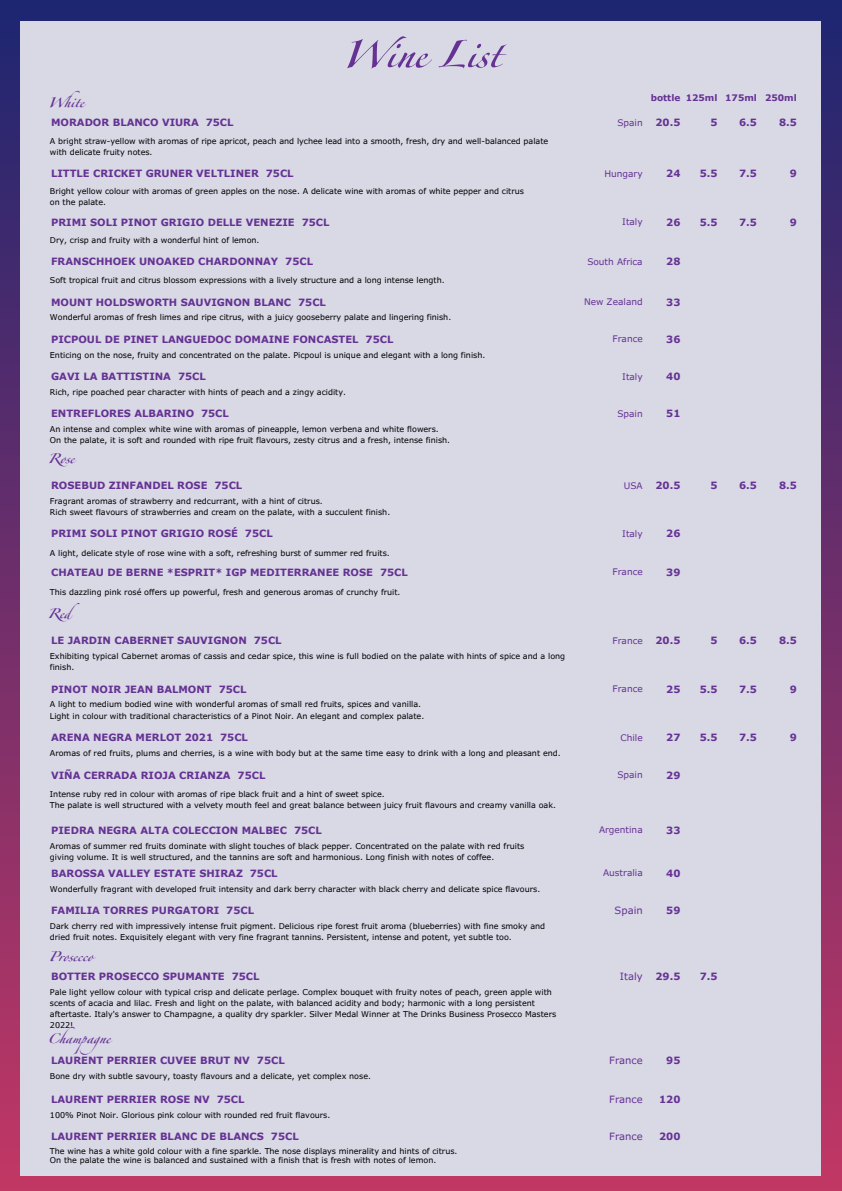
<style>
.page{position:relative;width:842px;height:1191px;background:#fff}
.page>*{position:absolute;margin:0;border:0;box-sizing:border-box;transform-origin:0 0}
.t1{font:60px "Zapfino Forte LT Pro";color:#653294}
.t2{font:22px "Zapfino Forte LT Pro";color:#653294}
.t3{font:700 10px "Verdana Pro";color:#653294}
.t4{font:10px "Verdana Pro";color:#653294}
.t5{font:9px "Verdana Pro";color:#653294}
.t6{font:700 9px "Verdana Pro";color:#653294}
.t7{font:8px/11.2px "Verdana Pro";color:#000}
</style>
<div class="page">
<div style="left:0;top:0;width:842px;height:1190px;background:linear-gradient(to bottom,#1d2571,#c23865)"></div>
<div style="left:20px;top:21px;width:801px;height:1153px;background:#d9d8e5"></div>
<h2 class="t2" style="left:48px;top:86px;width:37px">White</h2>
<h1 class="t1" style="left:342px;top:11px;width:160px">Wine List</h1>
<p class="t6" style="left:651px;top:92px;width:148px">bottle 125ml 175ml 250ml</p>
<p class="t3" style="left:51px;top:116px;width:184px">MORADOR BLANCO VIURA 75CL</p>
<p class="t5" style="left:617px;top:117px;width:27px">Spain</p>
<p class="t3" style="left:655px;top:116px;width:26px">20.5</p>
<p class="t3" style="left:710px;top:116px;width:9px">5</p>
<p class="t3" style="left:739px;top:116px;width:19px">6.5</p>
<p class="t3" style="left:779px;top:116px;width:19px">8.5</p>
<p class="t7" style="left:50px;top:135px;width:500px">A bright straw-yellow with aromas of ripe apricot, peach and lychee lead into a smooth, fresh, dry and well-balanced palate with delicate fruity notes.</p>
<p class="t3" style="left:51px;top:167px;width:244px">LITTLE CRICKET GRUNER VELTLINER 75CL</p>
<p class="t5" style="left:604px;top:167px;width:40px">Hungary</p>
<p class="t3" style="left:666px;top:167px;width:16px">24</p>
<p class="t3" style="left:700px;top:167px;width:19px">5.5</p>
<p class="t3" style="left:739px;top:167px;width:19px">7.5</p>
<p class="t3" style="left:790px;top:167px;width:9px">9</p>
<p class="t7" style="left:50px;top:185px;width:476px">Bright yellow colour with aromas of green apples on the nose. A delicate wine with aromas of white pepper and citrus on the palate.</p>
<p class="t3" style="left:51px;top:216px;width:280px">PRIMI SOLI PINOT GRIGIO DELLE VENEZIE 75CL</p>
<p class="t5" style="left:622px;top:216px;width:22px">Italy</p>
<p class="t3" style="left:666px;top:216px;width:16px">26</p>
<p class="t3" style="left:700px;top:216px;width:19px">5.5</p>
<p class="t3" style="left:739px;top:216px;width:19px">7.5</p>
<p class="t3" style="left:790px;top:216px;width:9px">9</p>
<p class="t7" style="left:50px;top:234px;width:211px">Dry, crisp and fruity with a wonderful hint of lemon.</p>
<p class="t3" style="left:51px;top:255px;width:263px">FRANSCHHOEK UNOAKED CHARDONNAY 75CL</p>
<p class="t5" style="left:587px;top:255px;width:57px">South Africa</p>
<p class="t3" style="left:666px;top:255px;width:16px">28</p>
<p class="t7" style="left:50px;top:274px;width:396px">Soft tropical fruit and citrus blossom expressions with a lively structure and a long intense length.</p>
<p class="t3" style="left:51px;top:295px;width:276px">MOUNT HOLDSWORTH SAUVIGNON BLANC 75CL</p>
<p class="t5" style="left:584px;top:296px;width:60px">New Zealand</p>
<p class="t3" style="left:666px;top:295px;width:16px">33</p>
<p class="t7" style="left:50px;top:311px;width:403px">Wonderful aromas of fresh limes and ripe citrus, with a juicy gooseberry palate and lingering finish.</p>
<p class="t3" style="left:51px;top:333px;width:344px">PICPOUL DE PINET LANGUEDOC DOMAINE FONCASTEL 75CL</p>
<p class="t5" style="left:613px;top:333px;width:32px">France</p>
<p class="t3" style="left:666px;top:333px;width:16px">36</p>
<p class="t7" style="left:50px;top:349px;width:437px">Enticing on the nose, fruity and concentrated on the palate. Picpoul is unique and elegant with a long finish.</p>
<p class="t3" style="left:51px;top:370px;width:156px">GAVI LA BATTISTINA 75CL</p>
<p class="t5" style="left:622px;top:370px;width:22px">Italy</p>
<p class="t3" style="left:666px;top:370px;width:16px">40</p>
<p class="t7" style="left:50px;top:386px;width:298px">Rich, ripe poached pear character with hints of peach and a zingy acidity.</p>
<p class="t3" style="left:51px;top:407px;width:179px">ENTREFLORES ALBARINO 75CL</p>
<p class="t5" style="left:617px;top:407px;width:27px">Spain</p>
<p class="t3" style="left:666px;top:407px;width:16px">51</p>
<p class="t7" style="left:50px;top:423px;width:402px">An intense and complex white wine with aromas of pineapple, lemon verbena and white flowers.<br>On the palate, it is soft and rounded with ripe fruit flavours, zesty citrus and a fresh, intense finish.</p>
<p class="t3" style="left:51px;top:479px;width:193px">ROSEBUD ZINFANDEL ROSE 75CL</p>
<p class="t5" style="left:624px;top:479px;width:20px">USA</p>
<p class="t3" style="left:655px;top:479px;width:26px">20.5</p>
<p class="t3" style="left:710px;top:479px;width:9px">5</p>
<p class="t3" style="left:739px;top:479px;width:19px">6.5</p>
<p class="t3" style="left:779px;top:479px;width:19px">8.5</p>
<p class="t7" style="left:50px;top:495px;width:342px">Fragrant aromas of strawberry and redcurrant, with a hint of citrus.<br>Rich sweet flavours of strawberries and cream on the palate, with a succulent finish.</p>
<p class="t3" style="left:51px;top:527px;width:223px">PRIMI SOLI PINOT GRIGIO ROSÉ 75CL</p>
<p class="t5" style="left:622px;top:528px;width:22px">Italy</p>
<p class="t3" style="left:666px;top:527px;width:16px">26</p>
<p class="t7" style="left:50px;top:547px;width:341px">A light, delicate style of rose wine with a soft, refreshing burst of summer red fruits.</p>
<p class="t3" style="left:51px;top:565px;width:358px">CHATEAU DE BERNE *ESPRIT* IGP MEDITERRANEE ROSE 75CL</p>
<p class="t5" style="left:613px;top:566px;width:32px">France</p>
<p class="t3" style="left:666px;top:565px;width:16px">39</p>
<p class="t7" style="left:50px;top:585px;width:352px">This dazzling pink rosé offers up powerful, fresh and generous aromas of crunchy fruit.</p>
<h2 class="t2" style="left:48px;top:443px;width:28px">Rose</h2>
<h2 class="t2" style="left:48px;top:598px;width:25px">Red</h2>
<p class="t3" style="left:51px;top:634px;width:232px">LE JARDIN CABERNET SAUVIGNON 75CL</p>
<p class="t5" style="left:613px;top:634px;width:32px">France</p>
<p class="t3" style="left:655px;top:634px;width:26px">20.5</p>
<p class="t3" style="left:710px;top:634px;width:9px">5</p>
<p class="t3" style="left:739px;top:634px;width:19px">6.5</p>
<p class="t3" style="left:779px;top:634px;width:19px">8.5</p>
<p class="t7" style="left:50px;top:650px;width:517px">Exhibiting typical Cabernet aromas of cassis and cedar spice, this wine is full bodied on the palate with hints of spice and a long finish.</p>
<p class="t3" style="left:51px;top:682px;width:197px">PINOT NOIR JEAN BALMONT 75CL</p>
<p class="t5" style="left:613px;top:683px;width:32px">France</p>
<p class="t3" style="left:666px;top:682px;width:16px">25</p>
<p class="t3" style="left:700px;top:682px;width:19px">5.5</p>
<p class="t3" style="left:739px;top:682px;width:19px">7.5</p>
<p class="t3" style="left:790px;top:682px;width:9px">9</p>
<p class="t7" style="left:50px;top:698px;width:376px">A light to medium bodied wine with wonderful aromas of small red fruits, spices and vanilla.<br>Light in colour with traditional characteristics of a Pinot Noir. An elegant and complex palate.</p>
<p class="t3" style="left:51px;top:731px;width:198px">ARENA NEGRA MERLOT 2021 75CL</p>
<p class="t5" style="left:620px;top:731px;width:24px">Chile</p>
<p class="t3" style="left:666px;top:731px;width:16px">27</p>
<p class="t3" style="left:700px;top:731px;width:19px">5.5</p>
<p class="t3" style="left:739px;top:731px;width:19px">7.5</p>
<p class="t3" style="left:790px;top:731px;width:9px">9</p>
<p class="t7" style="left:50px;top:747px;width:512px">Aromas of red fruits, plums and cherries, is a wine with body but at the same time easy to drink with a long and pleasant end.</p>
<p class="t3" style="left:51px;top:768px;width:216px">VIÑA CERRADA RIOJA CRIANZA 75CL</p>
<p class="t5" style="left:617px;top:769px;width:27px">Spain</p>
<p class="t3" style="left:666px;top:768px;width:16px">29</p>
<p class="t7" style="left:50px;top:788px;width:508px">Intense ruby red in colour with aromas of ripe black fruit and a hint of sweet spice.<br>The palate is well structured with a velvety mouth feel and great balance between juicy fruit flavours and creamy vanilla oak.</p>
<p class="t3" style="left:51px;top:823px;width:272px">PIEDRA NEGRA ALTA COLECCION MALBEC 75CL</p>
<p class="t5" style="left:599px;top:824px;width:45px">Argentina</p>
<p class="t3" style="left:666px;top:823px;width:16px">33</p>
<p class="t7" style="left:50px;top:840px;width:476px">Aromas of summer red fruits dominate with slight touches of black pepper. Concentrated on the palate with red fruits giving volume. It is well structured, and the tannins are soft and harmonious. Long finish with notes of coffee.</p>
<p class="t3" style="left:51px;top:866px;width:228px">BAROSSA VALLEY ESTATE SHIRAZ 75CL</p>
<p class="t5" style="left:603px;top:867px;width:41px">Australia</p>
<p class="t3" style="left:666px;top:866px;width:16px">40</p>
<p class="t7" style="left:50px;top:882px;width:492px">Wonderfully fragrant with developed fruit intensity and dark berry character with black cherry and delicate spice flavours.</p>
<p class="t3" style="left:51px;top:903px;width:204px">FAMILIA TORRES PURGATORI 75CL</p>
<p class="t4" style="left:615px;top:903px;width:30px">Spain</p>
<p class="t3" style="left:666px;top:903px;width:16px">59</p>
<p class="t7" style="left:50px;top:919px;width:497px">Dark cherry red with impressively intense fruit pigment. Delicious ripe forest fruit aroma (blueberries) with fine smoky and dried fruit notes. Exquisitely elegant with very fine fragrant tannins. Persistent, intense and potent, yet subtle too.</p>
<p class="t3" style="left:51px;top:969px;width:210px">BOTTER PROSECCO SPUMANTE 75CL</p>
<p class="t4" style="left:620px;top:969px;width:24px">Italy</p>
<p class="t3" style="left:655px;top:969px;width:26px">29.5</p>
<p class="t3" style="left:700px;top:969px;width:19px">7.5</p>
<p class="t7" style="left:50px;top:985px;width:508px">Pale light yellow colour with typical crisp and delicate perlage. Complex bouquet with fruity notes of peach, green apple with scents of acacia and lilac. Fresh and light on the palate, with balanced acidity and body; harmonic with a long persistent aftertaste. Italy's answer to Champagne, a quality dry sparkler. Silver Medal Winner at The Drinks Business Prosecco Masters 2022!</p>
<p class="t3" style="left:51px;top:1054px;width:235px">LAURENT PERRIER CUVEE BRUT NV 75CL</p>
<p class="t4" style="left:609px;top:1054px;width:35px">France</p>
<p class="t3" style="left:666px;top:1054px;width:16px">95</p>
<p class="t7" style="left:50px;top:1070px;width:323px">Bone dry with subtle savoury, toasty flavours and a delicate, yet complex nose.</p>
<p class="t3" style="left:51px;top:1092px;width:195px">LAURENT PERRIER ROSE NV 75CL</p>
<p class="t4" style="left:609px;top:1092px;width:35px">France</p>
<p class="t3" style="left:659px;top:1092px;width:23px">120</p>
<p class="t7" style="left:50px;top:1108px;width:282px">100% Pinot Noir. Glorious pink colour with rounded red fruit flavours.</p>
<p class="t3" style="left:51px;top:1129px;width:249px">LAURENT PERRIER BLANC DE BLANCS 75CL</p>
<p class="t4" style="left:609px;top:1129px;width:35px">France</p>
<p class="t3" style="left:659px;top:1129px;width:23px">200</p>
<p class="t7" style="left:50px;top:1145px;width:409px;line-height:9.7px">The wine has a white gold colour with a fine sparkle. The nose displays minerality and hints of citrus.<br>On the palate the wine is balanced and sustained with a finish that is fresh with notes of lemon.</p>
<h2 class="t2" style="left:49px;top:940px;width:46px">Prosecco</h2>
<h2 class="t2" style="left:48px;top:1022px;width:67px">Champagne</h2>
</div>
